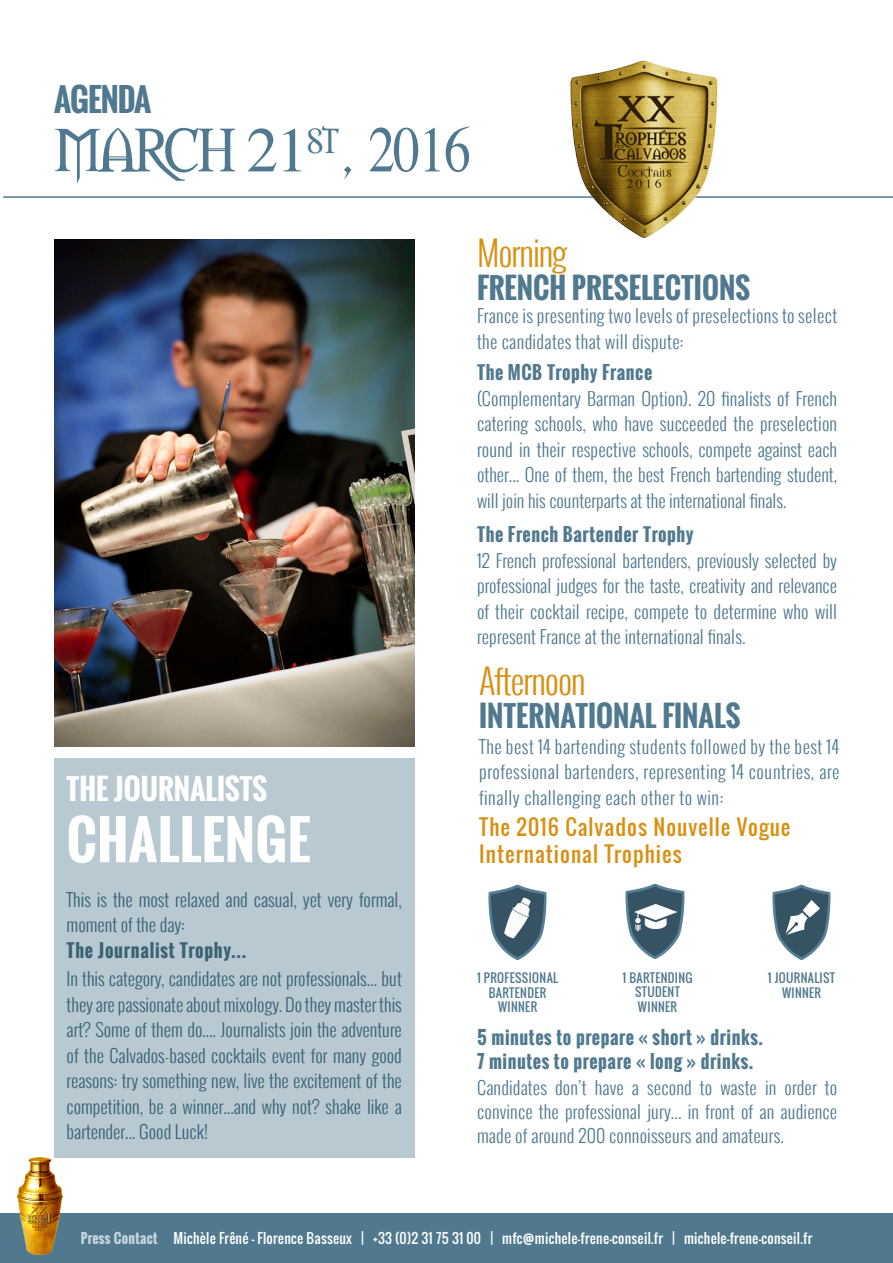
<style>
.page{position:relative;width:893px;height:1263px;background:#fff}
.page>*{position:absolute;margin:0;border:0;box-sizing:border-box;transform-origin:0 0}
.t1{font:57px "Morpheus";letter-spacing:-.03em;color:#50798f}
.t2{font:700 52.5px "Oswald";letter-spacing:.01em;color:#fff}
.t3{font:300 34.5px "Oswald";letter-spacing:-.03em;color:#d89013}
.t4{font:700 31.5px "Oswald";letter-spacing:-.03em;color:#50798f}
.t5{font:700 28.5px "Oswald";color:#50798f}
.t6{font:700 28.5px "Oswald";color:#fff}
.t7{font:21px "Oswald";letter-spacing:.05em;color:#d89013}
.t8{font:300 18px/25.5px "Oswald";letter-spacing:.01em;color:#50798f;text-align:justify}
.t9{font:300 18px/25.5px "Oswald";color:#3a6374}
.t10{font:700 18px "Oswald";letter-spacing:.03em;color:#50798f}
.t11{font:700 18px "Oswald";letter-spacing:.04em;color:#3a6374}
.t12{font:13.5px "Oswald";letter-spacing:.02em;color:#fff}
.t13{font:12px/14.4px "Oswald";letter-spacing:.03em;color:#50798f;text-align:center}
.s1{font-size:67.5px}
.s2{font-size:69px}
.s3{font-weight:700}
</style>
<div class="page">
<div style="left:0;top:1213px;width:893px;height:50px;background:#50798f"></div>
<img style="left:18px;top:1157px;width:44px;height:97px">
<hr style="left:3px;top:196px;width:890px;height:2px;background:#50798f">
<div style="left:54px;top:758px;width:360px;height:399px;background:#b9c9d2"></div>
<img style="left:54px;top:240px;width:360px;height:506px">
<img style="left:488px;top:884px;width:59px;height:76px">
<img style="left:626px;top:884px;width:58px;height:75px">
<img style="left:772px;top:884px;width:59px;height:76px">
<img style="left:553px;top:60px;width:183px;height:178px">
<p class="t4" style="left:54px;top:76px;width:99px">AGENDA</p>
<p class="t1" style="left:54px;top:108px;width:418px">MARCH <span class="s1">21</span><sup>ST</sup><span class="s1">,</span> <span class="s2">2016</span></p>
<p class="t3" style="left:477px;top:228px;width:92px">Morning</p>
<p class="t5" style="left:477px;top:267px;width:274px">FRENCH PRESELECTIONS</p>
<p class="t8" style="left:477px;top:303px;width:362px">France is presenting two levels of preselections to select the candidates that will dispute:</p>
<p class="t10" style="left:477px;top:359px;width:177px">The MCB Trophy France</p>
<p class="t8" style="left:477px;top:385px;width:362px">(Complementary Barman Option). 20 finalists of French catering schools, who have succeeded the preselection round in their respective schools, compete against each other... One of them, the best French bartending student, will join his counterparts at the international finals.</p>
<p class="t10" style="left:477px;top:521px;width:218px">The French Bartender Trophy</p>
<p class="t8" style="left:477px;top:547px;width:362px">12 French professional bartenders, previously selected by professional judges for the taste, creativity and relevance of their cocktail recipe, compete to determine who will represent France at the international finals.</p>
<p class="t3" style="left:479px;top:655px;width:108px">Afternoon</p>
<p class="t6" style="left:67px;top:767px;width:202px">THE JOURNALISTS</p>
<p class="t2" style="left:67px;top:800px;width:245px">CHALLENGE</p>
<p class="t9" style="left:67px;top:886px;width:337px">This is the most relaxed and casual, yet very formal, moment of the day:</p>
<p class="t11" style="left:67px;top:936px;width:181px">The Journalist Trophy...</p>
<p class="t9" style="left:67px;top:966px;width:337px;text-align:justify">In this category, candidates are not professionals... but they are passionate about mixology. Do they master this art? Some of them do.... Journalists join the adventure of the Calvados-based cocktails event for many good reasons: try something new, live the excitement of the competition, be a winner...and why not? shake like a bartender... Good Luck!</p>
<p class="t5" style="left:479px;top:694px;width:263px">INTERNATIONAL FINALS</p>
<p class="t8" style="left:479px;top:734px;width:362px">The best 14 bartending students followed by the best 14 professional bartenders, representing 14 countries, are finally challenging each other to win:</p>
<p class="t7" style="left:479px;top:811px;width:313px">The 2016 Calvados Nouvelle Vogue</p>
<p class="t7" style="left:479px;top:838px;width:204px">International Trophies</p>
<p class="t13" style="left:477px;top:971px;width:82px">1 PROFESSIONAL<br>BARTENDER<br>WINNER</p>
<p class="t13" style="left:622px;top:970px;width:72px">1 BARTENDING<br>STUDENT<br>WINNER</p>
<p class="t13" style="left:768px;top:971px;width:69px">1 JOURNALIST<br>WINNER</p>
<p class="t10" style="left:477px;top:1024px;width:288px">5 minutes to prepare « short » drinks.</p>
<p class="t10" style="left:477px;top:1048px;width:278px">7 minutes to prepare « long » drinks.</p>
<p class="t8" style="left:477px;top:1076px;width:362px;line-height:24px">Candidates don’t have a second to waste in order to convince the professional jury... in front of an audience made of around 200 connoisseurs and amateurs.</p>
<p class="t12" style="left:81px;top:1228px;width:733px"><span class="s3">Press Contact</span> Michèle Frêné - Florence Basseux | +33 (0)2 31 75 31 00 | mfc@michele-frene-conseil.fr | michele-frene-conseil.fr</p>
</div>
